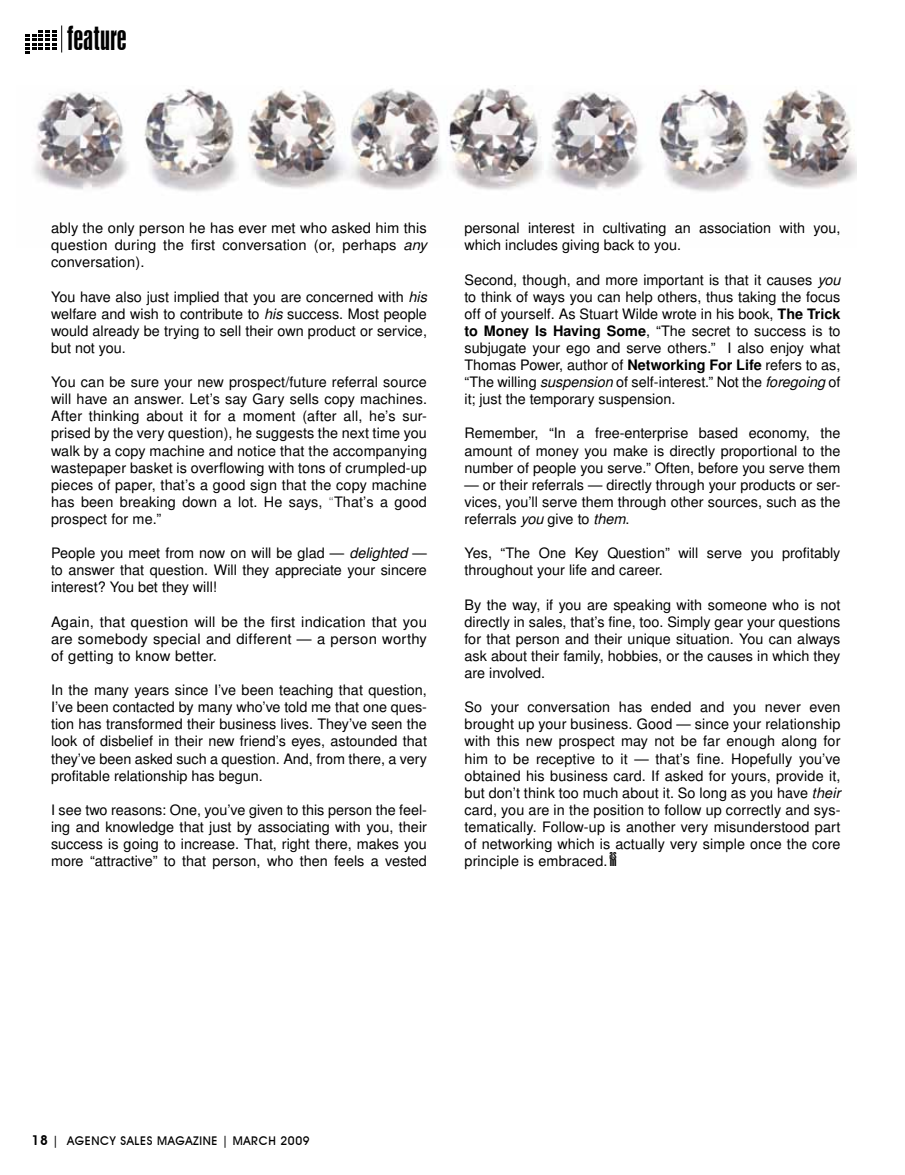
<style>
.page{position:relative;width:905px;height:1175px;background:#fff}
.page>*{position:absolute;margin:0;border:0;box-sizing:border-box;transform-origin:0 0}
.t1{font:31.05px "Swiss 924 BT Regular B";color:#000}
.t2{font:14.25px/17.1px "Turkish Sans SSK";color:#000;text-align:justify}
.t3{font:500 12px "Avant Garde IT Cby BT";letter-spacing:.05em;color:#000}
.t4{font:10.95px/7.6px "Swiss 924 BT Regular B";color:#000}
.s1{font-style:italic}
.s2{color:#808080}
.s3{font-weight:700}
.s4{font-weight:600;font-size:13.5px}
</style>
<div class="page">
<svg style="left:26px;top:26px;width:36px;height:28px"></svg>
<img style="left:34px;top:85px;width:508px;height:107px">
<img style="left:548px;top:89px;width:308px;height:103px">
<h1 class="t1" style="left:67px;top:19px;width:61px">FEATURE</h1>
<p class="t2" style="left:51px;top:219px;width:377px">ably the only person he has ever met who asked him this question during the first conversation (or, perhaps <span class="s1">any </span>conversation).</p>
<p class="t2" style="left:51px;top:288px;width:377px">You have also just implied that you are concerned with <span class="s1">his </span>welfare and wish to contribute to <span class="s1">his</span> success. Most people would already be trying to sell their own product or service, but not you.</p>
<p class="t2" style="left:51px;top:373px;width:377px">You can be sure your new prospect/future referral source will have an answer. Let’s say Gary sells copy machines.<br>After thinking about it for a moment (after all, he’s sur&shy;prised by the very question), he suggests the next time you walk by a copy machine and notice that the accompanying wastepaper basket is overflowing with tons of crumpled-up pieces of paper, that’s a good sign that the copy machine has been breaking down a lot. He says, <span class="s2">“</span>That’s a good prospect for me.”</p>
<p class="t2" style="left:51px;top:544px;width:377px">People you meet from now on will be glad — <span class="s1">delighted</span> — to answer that question. Will they appreciate your sincere interest? You bet they will!</p>
<p class="t2" style="left:51px;top:613px;width:377px">Again, that question will be the first indication that you are somebody special and different — a person worthy of getting to know better.</p>
<p class="t2" style="left:51px;top:681px;width:377px">In the many years since I’ve been teaching that question, I’ve been contacted by many who’ve told me that one ques&shy;tion has transformed their business lives. They’ve seen the look of disbelief in their new friend’s eyes, astounded that they’ve been asked such a question. And, from there, a very profitable relationship has begun.</p>
<p class="t2" style="left:51px;top:801px;width:377px">I see two reasons: One, you’ve given to this person the feel&shy;ing and knowledge that just by associating with you, their success is going to increase. That, right there, makes you more “attractive” to that person, who then feels a vested</p>
<p class="t2" style="left:464px;top:219px;width:377px">personal interest in cultivating an association with you, which includes giving back to you.</p>
<p class="t2" style="left:464px;top:271px;width:377px">Second, though, and more important is that it causes <span class="s1">you </span>to think of ways you can help others, thus taking the focus off of yourself. As Stuart Wilde wrote in his book, <span class="s3">The Trick to Money Is Having Some</span>, “The secret to success is to subjugate your ego and serve others.” I also enjoy what Thomas Power, author of <span class="s3">Networking For Life</span> refers to as, “The willing <span class="s1">suspension</span> of self-interest.” Not the <span class="s1">foregoing</span> of it; just the temporary suspension.</p>
<p class="t2" style="left:464px;top:424px;width:377px">Remember, “In a free-enterprise based economy, the amount of money you make is directly proportional to the number of people you serve.” Often, before you serve them</p>
<p class="t2" style="left:464px;top:476px;width:377px">— or their referrals — directly through your products or ser&shy;vices, you’ll serve them through other sources, such as the referrals <span class="s1">you</span> give to <span class="s1">them</span>.</p>
<p class="t2" style="left:464px;top:544px;width:377px">Yes, “The One Key Question” will serve you profitably throughout your life and career.</p>
<p class="t2" style="left:464px;top:595px;width:377px">By the way, if you are speaking with someone who is not directly in sales, that’s fine, too. Simply gear your questions for that person and their unique situation. You can always ask about their family, hobbies, or the causes in which they are involved.</p>
<p class="t2" style="left:464px;top:698px;width:377px">So your conversation has ended and you never even brought up your business. Good — since your relationship with this new prospect may not be far enough along for him to be receptive to it — that’s fine. Hopefully you’ve obtained his business card. If asked for yours, provide it, but don’t think too much about it. So long as you have <span class="s1">their </span>card, you are in the position to follow up correctly and sys&shy;tematically. Follow-up is another very misunderstood part of networking which is actually very simple once the core principle is embraced.</p>
<p class="t4" style="left:609px;top:850px;width:8px">AS<br>M</p>
<p class="t3" style="left:32px;top:1133px;width:280px"><span class="s4">18</span> | AGENCY SALES MAGAZINE | MARCH 2009</p>
</div>
